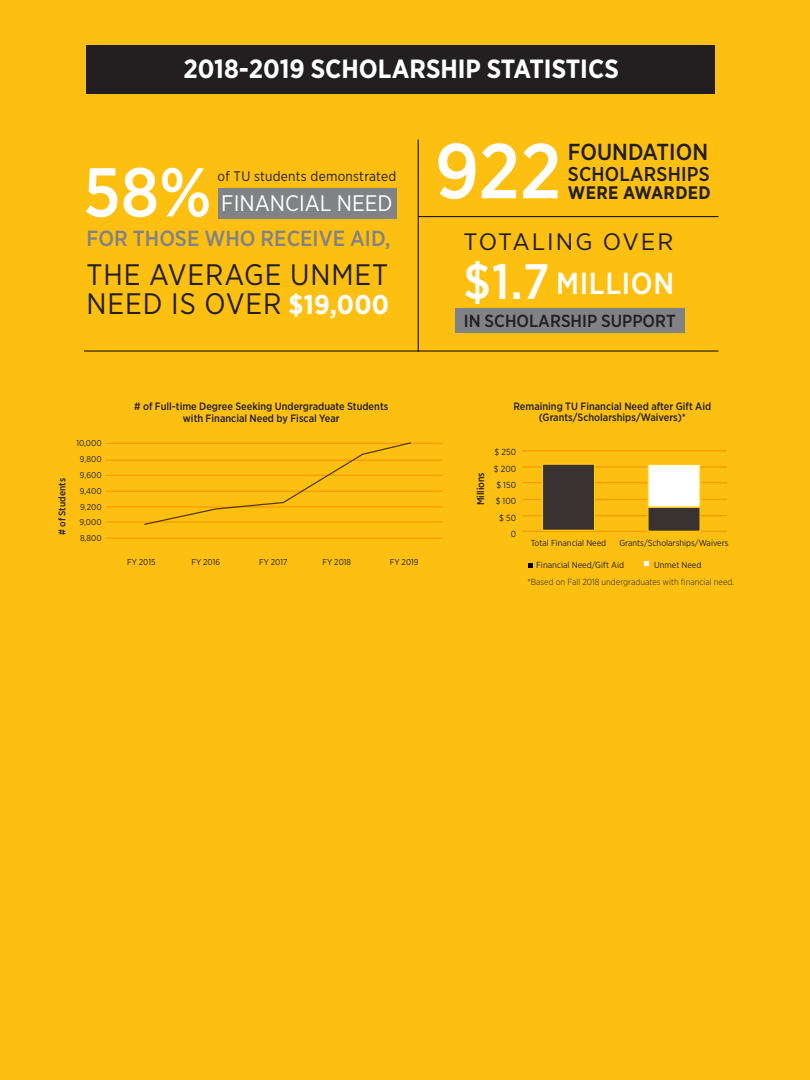
<style>
.page{position:relative;width:810px;height:1080px;background:#fdc011}
.page>*{position:absolute;margin:0;border:0;box-sizing:border-box;transform-origin:0 0}
.t1{font:500 77.5px "Gotham Narrow";color:#fff}
.t2{font:500 69px "Gotham Narrow";color:#fff}
.t3{font:500 30.38px "Gotham Narrow";letter-spacing:.02em;color:#fff}
.t4{font:29.62px "Gotham Narrow";letter-spacing:.03em;color:#231f20}
.t5{font:700 26.38px "Gotham Narrow";color:#fff}
.t6{font:23.75px "Gotham Narrow";letter-spacing:.08em;color:#231f20;scale:1.09 1}
.t7{font:500 23.12px "Gotham Narrow";color:#231f20}
.t8{font:22.5px "Gotham Narrow";color:#fff}
.t9{font:500 21.88px "Gotham Narrow";color:#808285}
.t10{font:500 20px "Gotham Narrow";letter-spacing:.01em;color:#231f20}
.t11{font:700 18.12px "Gotham Narrow";letter-spacing:.02em;color:#231f20}
.t12{font:500 17.5px "Gotham Narrow";color:#231f20}
.t13{font:13.75px "Gotham Narrow";letter-spacing:.02em;color:#231f20}
.t14{font:500 10.62px "Gotham Narrow";color:#231f20}
.t15{font:500 10.12px "Gotham Narrow";color:#231f20}
.t16{font:500 9.75px "Gotham Narrow";color:#231f20}
.t17{font:8.75px "Gotham Narrow";color:#231f20}
.t18{font:300 8.75px "Gotham Narrow";color:#231f20}
.t19{font:8.5px "Gotham Narrow";color:#231f20}
.s1{font-weight:700;font-size:27px;color:#fff}
.s2{font-size:49.75px}
</style>
<div class="page">
<hr style="left:419px;top:216px;width:299px;height:1px;background:#231f20">
<div style="left:86px;top:45px;width:628px;height:48px;background:#231f20"></div>
<hr style="left:84px;top:350px;width:635px;height:2px;background:#231f20">
<hr style="left:418px;top:140px;width:1px;height:212px;background:#231f20">
<hr style="left:106px;top:443px;width:337px;height:1px;background:#feca0a">
<hr style="left:106px;top:460px;width:337px;height:1px;background:#feca0a">
<hr style="left:106px;top:475px;width:337px;height:1px;background:#feca0a">
<hr style="left:106px;top:491px;width:337px;height:1px;background:#feca0a">
<hr style="left:106px;top:506px;width:337px;height:2px;background:#feca0a">
<hr style="left:106px;top:521px;width:337px;height:2px;background:#feca0a">
<hr style="left:106px;top:538px;width:337px;height:1px;background:#feca0a">
<svg style="left:143px;top:442px;width:269px;height:83px"></svg>
<hr style="left:522px;top:450px;width:205px;height:1px;background:#feca0a">
<hr style="left:522px;top:466px;width:205px;height:2px;background:#feca0a">
<hr style="left:522px;top:482px;width:205px;height:1px;background:#feca0a">
<hr style="left:522px;top:499px;width:205px;height:1px;background:#feca0a">
<hr style="left:522px;top:515px;width:205px;height:1px;background:#feca0a">
<hr style="left:522px;top:531px;width:205px;height:1px;background:#feca0a">
<div style="left:542px;top:464px;width:53px;height:67px;background:#393230;border:1px solid #feca0a"></div>
<div style="left:647px;top:464px;width:54px;height:44px;background:#fff;border:1px solid #feca0a"></div>
<div style="left:647px;top:507px;width:54px;height:25px;background:#393230;border:1px solid #feca0a"></div>
<svg style="left:528px;top:563px;width:5px;height:4px"></svg>
<svg style="left:644px;top:561px;width:5px;height:5px"></svg>
<div style="left:455px;top:309px;width:230px;height:24px;background:#808285"></div>
<div style="left:218px;top:188px;width:178px;height:30px;background:#808285"></div>
<p class="t5" style="left:183px;top:52px;width:437px">2018-2019 SCHOLARSHIP STATISTICS</p>
<p class="t2" style="left:83px;top:149px;width:130px">58%</p>
<p class="t13" style="left:218px;top:168px;width:180px">of TU students demonstrated</p>
<p class="t8" style="left:221px;top:189px;width:173px">FINANCIAL NEED</p>
<p class="t9" style="left:87px;top:225px;width:305px">FOR THOSE WHO RECEIVE AID,</p>
<p class="t4" style="left:87px;top:256px;width:303px">THE AVERAGE UNMET</p>
<p class="t4" style="left:87px;top:286px;width:304px">NEED IS OVER <span class="s1">$19,000</span></p>
<p class="t1" style="left:435px;top:122px;width:128px">922</p>
<p class="t7" style="left:568px;top:137px;width:142px">FOUNDATION</p>
<p class="t10" style="left:568px;top:161px;width:143px">SCHOLARSHIPS</p>
<p class="t11" style="left:568px;top:181px;width:144px">WERE AWARDED</p>
<p class="t6" style="left:464px;top:227px;width:194px">TOTALING OVER</p>
<p class="t3" style="left:464px;top:264px;width:212px"><span class="s2">$1.7</span> MILLION</p>
<p class="t12" style="left:464px;top:310px;width:213px">IN SCHOLARSHIP SUPPORT</p>
<p class="t16" style="left:56px;top:535px;width:58px;rotate:-90deg"># of Students</p>
<p class="t19" style="left:76px;top:438px;width:27px">10,000</p>
<p class="t19" style="left:80px;top:454px;width:23px">9,800</p>
<p class="t19" style="left:80px;top:470px;width:23px">9,600</p>
<p class="t19" style="left:80px;top:485px;width:23px">9,400</p>
<p class="t19" style="left:80px;top:501px;width:23px">9,200</p>
<p class="t19" style="left:79px;top:517px;width:24px">9,000</p>
<p class="t19" style="left:80px;top:533px;width:23px">8,800</p>
<p class="t14" style="left:134px;top:400px;width:256px"># of Full-time Degree Seeking Undergraduate Students</p>
<p class="t14" style="left:183px;top:411px;width:158px">with Financial Need by Fiscal Year</p>
<p class="t19" style="left:127px;top:556px;width:30px">FY 2015</p>
<p class="t19" style="left:191px;top:556px;width:30px">FY 2016</p>
<p class="t19" style="left:259px;top:556px;width:30px">FY 2017</p>
<p class="t19" style="left:322px;top:556px;width:30px">FY 2018</p>
<p class="t19" style="left:390px;top:556px;width:30px">FY 2019</p>
<p class="t15" style="left:474px;top:505px;width:35px;rotate:-90deg">Millions</p>
<p class="t14" style="left:513px;top:400px;width:199px">Remaining TU Financial Need after Gift Aid</p>
<p class="t14" style="left:539px;top:410px;width:149px">(Grants/Scholarships/Waivers)*</p>
<p class="t17" style="left:495px;top:447px;width:23px">$ 250</p>
<p class="t17" style="left:494px;top:463px;width:24px">$ 200</p>
<p class="t17" style="left:496px;top:479px;width:21px">$ 150</p>
<p class="t17" style="left:496px;top:496px;width:22px">$ 100</p>
<p class="t17" style="left:499px;top:512px;width:18px">$ 50</p>
<p class="t17" style="left:511px;top:529px;width:7px">0</p>
<p class="t17" style="left:531px;top:537px;width:77px">Total Financial Need</p>
<p class="t17" style="left:619px;top:537px;width:111px">Grants/Scholarships/Waivers</p>
<p class="t18" style="left:527px;top:577px;width:209px">*Based on Fall 2018 undergraduates with financial need.</p>
<p class="t17" style="left:536px;top:560px;width:90px">Financial Need/Gift Aid</p>
<p class="t17" style="left:654px;top:559px;width:49px">Unmet Need</p>
</div>
